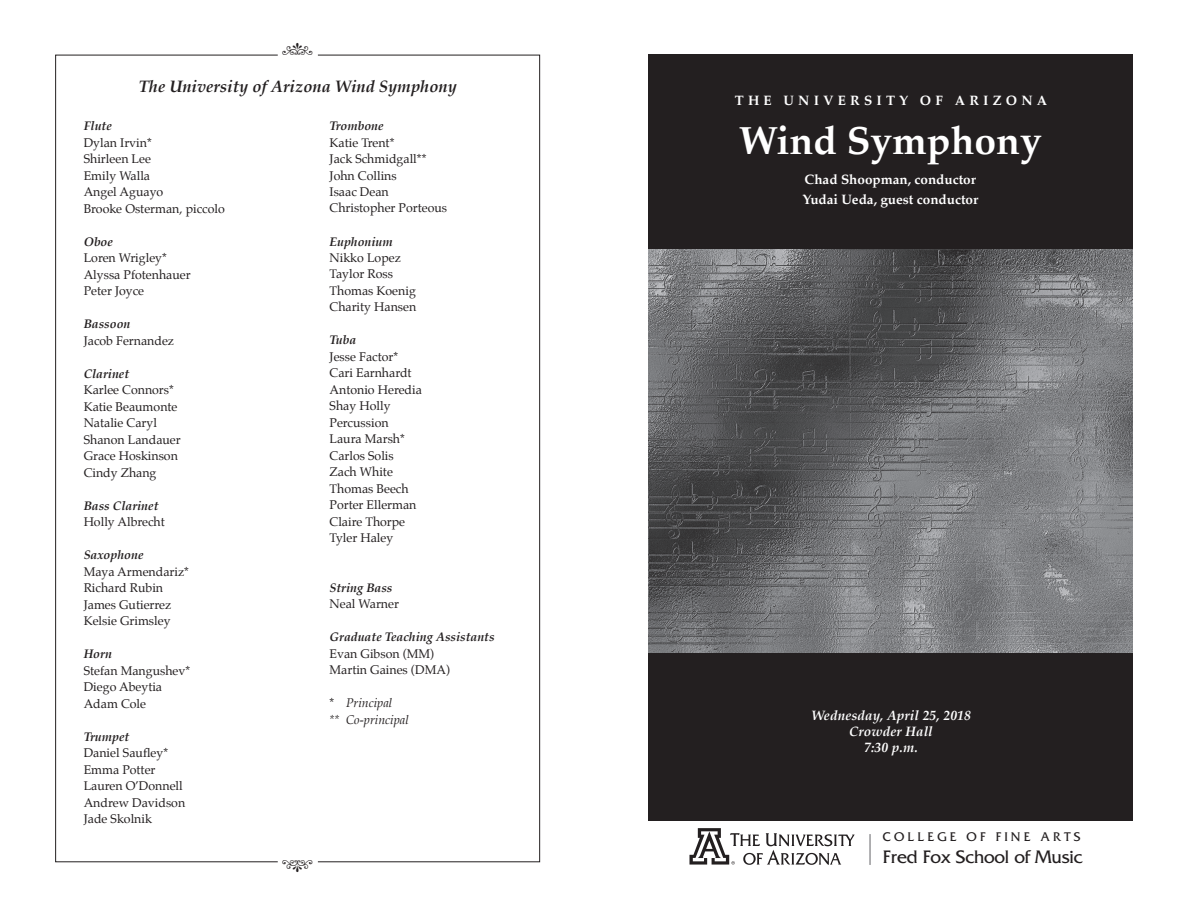
<style>
.page{position:relative;width:1188px;height:918px;background:#fff}
.page>*{position:absolute;margin:0;border:0;box-sizing:border-box;transform-origin:0 0}
.t1{font:700 39px "Palatino";color:#fff}
.t2{font:30px "Woodtype Ornaments Two";color:#231f20}
.t3{font:18.9px "Friz Quadrata Std";letter-spacing:-.01em;color:#231f20}
.t4{font:italic 700 16.5px "Palatino";color:#231f20}
.t5{font:700 13.5px/19.5px "Palatino";color:#fff}
.t6{font:italic 700 13.5px/16.2px "Palatino";letter-spacing:.01em;color:#fff;text-align:center}
.t7{font:700 13.5px "Palatino";letter-spacing:.31em;color:#fff}
.t8{font:13.2px "Friz Quadrata Std";letter-spacing:.24em;color:#231f20}
.t9{font:12.3px/16.5px "Palatino";color:#231f20}
.t10{font:italic 700 12.3px "Palatino";color:#231f20}
.t11{font:italic 12.3px/16.5px "Palatino";color:#231f20}
.s1{font-style:normal}
</style>
<div class="page">
<div style="left:649px;top:55px;width:484px;height:766px;background:#231f20"></div>
<hr style="left:870px;top:834px;width:1px;height:31px;background:#636366">
<svg style="left:689px;top:828px;width:166px;height:37px"></svg>
<div style="left:318px;top:55px;width:222px;height:807px;border:1px solid #231f20"></div>
<div style="left:55px;top:55px;width:223px;height:807px;border:1px solid #231f20"></div>
<img style="left:649px;top:249px;width:484px;height:403px">
<h2 class="t2" style="left:283px;top:33px;width:31px">■</h2>
<h3 class="t4" style="left:139px;top:73px;width:320px">The University of Arizona Wind Symphony</h3>
<p class="t10" style="left:84px;top:116px;width:30px">Flute</p>
<p class="t9" style="left:84px;top:134px;width:143px">Dylan Irvin*<br>Shirleen Lee<br>Emily Walla<br>Angel Aguayo<br>Brooke Osterman, piccolo</p>
<p class="t10" style="left:84px;top:232px;width:31px">Oboe</p>
<p class="t9" style="left:84px;top:250px;width:109px">Loren Wrigley*<br>Alyssa Pfotenhauer<br>Peter Joyce</p>
<p class="t10" style="left:84px;top:314px;width:48px">Bassoon</p>
<p class="t9" style="left:84px;top:332px;width:92px">Jacob Fernandez</p>
<p class="t10" style="left:84px;top:364px;width:47px">Clarinet</p>
<p class="t9" style="left:84px;top:382px;width:99px">Karlee Connors*<br>Katie Beaumonte<br>Natalie Caryl<br>Shanon Landauer<br>Grace Hoskinson<br>Cindy Zhang</p>
<p class="t10" style="left:84px;top:496px;width:76px">Bass Clarinet</p>
<p class="t9" style="left:84px;top:514px;width:83px">Holly Albrecht</p>
<p class="t10" style="left:84px;top:545px;width:61px">Saxophone</p>
<p class="t9" style="left:84px;top:563px;width:107px">Maya Armendariz*<br>Richard Rubin<br>James Gutierrez<br>Kelsie Grimsley</p>
<p class="t10" style="left:84px;top:644px;width:30px">Horn</p>
<p class="t9" style="left:84px;top:662px;width:108px">Stefan Mangushev*<br>Diego Abeytia<br>Adam Cole</p>
<p class="t10" style="left:84px;top:727px;width:47px">Trumpet</p>
<p class="t9" style="left:84px;top:745px;width:103px">Daniel Saufley*<br>Emma Potter<br>Lauren O’Donnell<br>Andrew Davidson<br>Jade Skolnik</p>
<p class="t10" style="left:330px;top:116px;width:56px">Trombone</p>
<p class="t9" style="left:330px;top:134px;width:119px">Katie Trent*<br>Jack Schmidgall**<br>John Collins<br>Isaac Dean<br>Christopher Porteous</p>
<p class="t10" style="left:330px;top:232px;width:65px">Euphonium</p>
<p class="t9" style="left:330px;top:250px;width:88px">Nikko Lopez<br>Taylor Ross<br>Thomas Koenig<br>Charity Hansen</p>
<p class="t10" style="left:330px;top:331px;width:28px">Tuba</p>
<p class="t9" style="left:330px;top:348px;width:94px">Jesse Factor*<br>Cari Earnhardt<br>Antonio Heredia<br>Shay Holly<br>Percussion<br>Laura Marsh*<br>Carlos Solis<br>Zach White<br>Thomas Beech<br>Porter Ellerman<br>Claire Thorpe<br>Tyler Haley</p>
<p class="t10" style="left:330px;top:578px;width:64px">String Bass</p>
<p class="t9" style="left:330px;top:596px;width:71px">Neal Warner</p>
<p class="t10" style="left:330px;top:627px;width:167px">Graduate Teaching Assistants</p>
<p class="t9" style="left:330px;top:645px;width:122px">Evan Gibson (MM)<br>Martin Gaines (DMA)</p>
<p class="t11" style="left:330px;top:695px;width:81px"><span class="s1">*</span> Principal<br>** Co-principal</p>
<p class="t7" style="left:735px;top:89px;width:314px">THE UNIVERSITY OF ARIZONA</p>
<h1 class="t1" style="left:739px;top:108px;width:305px">Wind Symphony</h1>
<p class="t5" style="left:802px;top:170px;width:177px">Chad Shoopman, conductor<br>Yudai Ueda, guest conductor</p>
<p class="t6" style="left:811px;top:707px;width:161px">Wednesday, April 25, 2018<br>Crowder Hall<br>7:30 p.m.</p>
<p class="t8" style="left:883px;top:829px;width:199px">COLLEGE OF FINE ARTS</p>
<h3 class="t3" style="left:883px;top:846px;width:201px">Fred Fox School of Music</h3>
</div>
